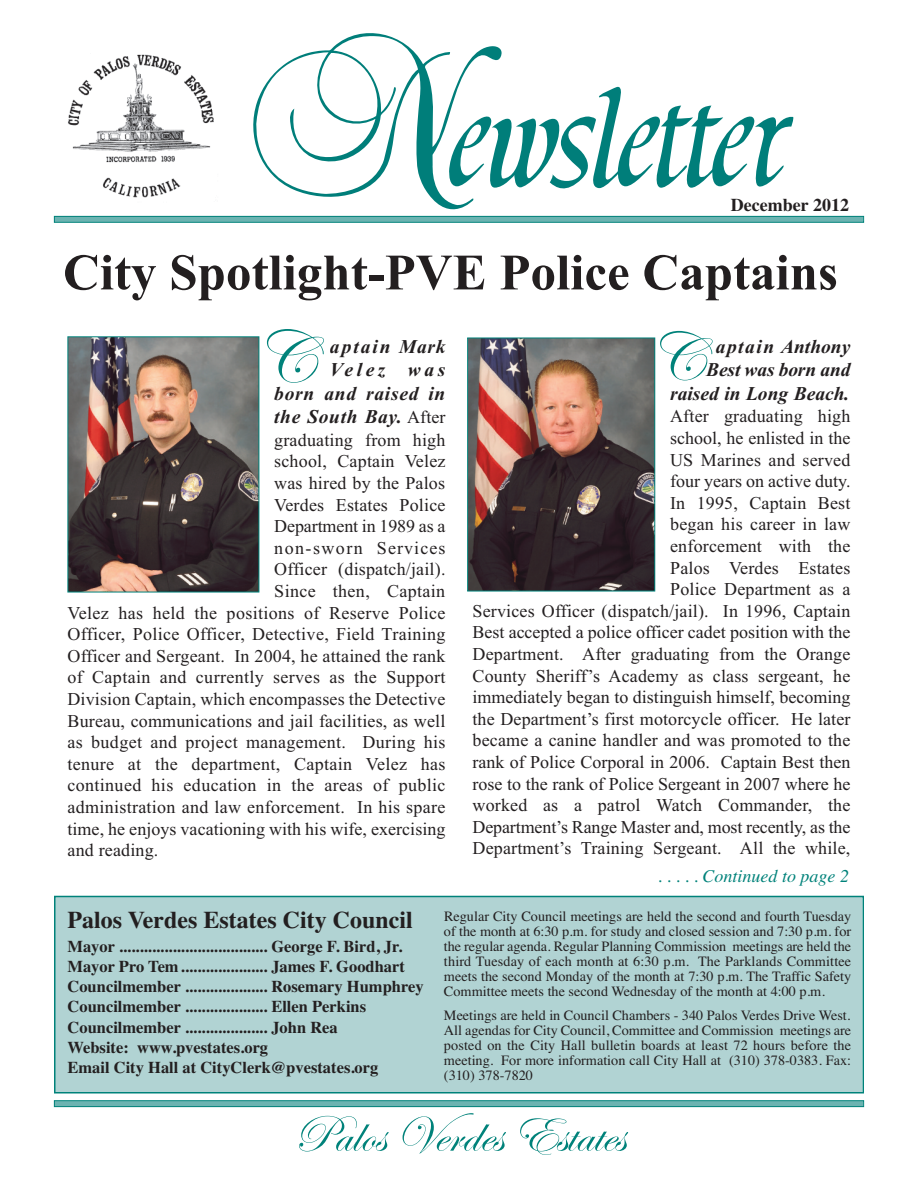
<style>
.page{position:relative;width:918px;height:1188px;background:#fff}
.page>*{position:absolute;margin:0;border:0;box-sizing:border-box;transform-origin:0 0}
.t1{font:75px "Edwardian Script ITC";color:#00827a}
.t2{font:69px "Edwardian Script ITC";color:#00827a}
.t3{font:52.5px "Edwardian Script ITC";color:#00827a}
.t4{font:700 51px "Times New Roman";color:#231f20}
.t5{font:700 24px "Times";color:#231f20}
.t6{font:19.5px/23.4px "Times New Roman PS Bold Italic MT OTF";letter-spacing:.03em;color:#231f20;text-align:right}
.t7{font:19.5px/23.4px "Times New Roman PS Bold Italic MT OTF";color:#231f20;text-align:right}
.t8{font:18px/21.6px "Times New Roman";letter-spacing:.01em;color:#231f20;text-align:right}
.t9{font:italic 18px "Times";color:#00827a}
.t10{font:18px "Times New Roman";letter-spacing:.06em;color:#231f20}
.t11{font:700 18px "Times";color:#231f20}
.t12{font:700 16.5px/20.2px "Times";color:#231f20}
.t13{font:14.25px/15px "Times";color:#231f20;text-align:justify}
.s1{font-family:"Times New Roman";font-size:18px}
</style>
<div class="page">
<div style="left:56px;top:897px;width:806px;height:195px;background:#b1d3d3"></div>
<div style="left:54px;top:896px;width:810px;height:198px;border:2px solid #00827a"></div>
<svg style="left:253px;top:33px;width:249px;height:176px"></svg>
<svg style="left:449px;top:85px;width:344px;height:109px"></svg>
<img style="left:68px;top:54px;width:146px;height:144px">
<div style="left:55px;top:1101px;width:808px;height:5px;background:#6cb3b1"></div>
<div style="left:54px;top:1100px;width:810px;height:7px;border:1px solid #00827a"></div>
<div style="left:55px;top:217px;width:808px;height:5px;background:#6cb3b1"></div>
<div style="left:54px;top:216px;width:810px;height:7px;border:1px solid #00827a"></div>
<img style="left:469px;top:340px;width:184px;height:249px">
<div style="left:467px;top:338px;width:188px;height:253px;border:1px solid #00827a"></div>
<img style="left:70px;top:338px;width:187px;height:252px">
<div style="left:68px;top:336px;width:191px;height:256px;border:1px solid #00827a"></div>
<p class="t11" style="left:731px;top:194px;width:120px">December 2012</p>
<h3 class="t4" style="left:63px;top:242px;width:776px">City Spotlight-PVE Police Captains</h3>
<p class="t6" style="left:274px;top:335px;width:173px">aptain Mark<br>Velez was<br>born and raised in the South Bay. <span class="s1">After</span></p>
<p class="t8" style="left:274px;top:429px;width:173px">graduating from high</p>
<p class="t8" style="left:274px;top:450px;width:173px">school, Captain Velez</p>
<p class="t8" style="left:274px;top:472px;width:172px">was hired by the Palos</p>
<p class="t8" style="left:274px;top:494px;width:173px">Verdes Estates Police</p>
<p class="t8" style="left:274px;top:515px;width:173px">Department in 1989 as a</p>
<p class="t10" style="left:274px;top:537px;width:173px">non-sworn Services</p>
<p class="t8" style="left:274px;top:558px;width:173px">Officer (dispatch/jail).</p>
<p class="t8" style="left:274px;top:580px;width:172px">Since then, Captain</p>
<p class="t8" style="left:68px;top:602px;width:380px">Velez has held the positions of Reserve Police</p>
<p class="t8" style="left:68px;top:623px;width:380px">Officer, Police Officer, Detective, Field Training</p>
<p class="t8" style="left:68px;top:645px;width:380px">Officer and Sergeant. In 2004, he attained the rank</p>
<p class="t8" style="left:68px;top:666px;width:379px">of Captain and currently serves as the Support</p>
<p class="t8" style="left:68px;top:688px;width:379px">Division Captain, which encompasses the Detective</p>
<p class="t8" style="left:68px;top:710px;width:380px">Bureau, communications and jail facilities, as well</p>
<p class="t8" style="left:68px;top:731px;width:379px">as budget and project management. During his</p>
<p class="t8" style="left:68px;top:753px;width:379px">tenure at the department, Captain Velez has</p>
<p class="t8" style="left:68px;top:774px;width:380px">continued his education in the areas of public</p>
<p class="t8" style="left:68px;top:796px;width:380px">administration and law enforcement. In his spare</p>
<p class="t8" style="left:68px;top:818px;width:379px">time, he enjoys vacationing with his wife, exercising</p>
<p class="t8" style="left:68px;top:839px;width:92px">and reading.</p>
<h1 class="t1" style="left:254px;top:311px;width:61px">C</h1>
<h2 class="t2" style="left:648px;top:315px;width:56px">C</h2>
<p class="t7" style="left:670px;top:335px;width:182px">aptain Anthony<br>Best was born and raised in Long Beach.</p>
<p class="t8" style="left:472px;top:405px;width:380px">After graduating high<br>school, he enlisted in the<br>US Marines and served<br>four years on active duty.<br>In 1995, Captain Best<br>began his career in law<br>enforcement with the<br>Palos Verdes Estates<br>Police Department as a<br>Services Officer (dispatch/jail). In 1996, Captain Best accepted a police officer cadet position with the Department. After graduating from the Orange County Sheriff’s Academy as class sergeant, he immediately began to distinguish himself, becoming the Department’s first motorcycle officer. He later became a canine handler and was promoted to the rank of Police Corporal in 2006. Captain Best then rose to the rank of Police Sergeant in 2007 where he worked as a patrol Watch Commander, the Department’s Range Master and, most recently, as the Department’s Training Sergeant. All the while,</p>
<p class="t9" style="left:658px;top:866px;width:193px">. . . . . Continued to page 2</p>
<h3 class="t5" style="left:68px;top:906px;width:347px">Palos Verdes Estates City Council</h3>
<p class="t12" style="left:67px;top:936px;width:358px">Mayor .................................... George F. Bird, Jr.<br>Mayor Pro Tem..................... James F. Goodhart Councilmember .................... Rosemary Humphrey Councilmember .................... Ellen Perkins Councilmember .................... John Rea<br>Website: www.pvestates.org<br>Email City Hall at CityClerk@pvestates.org</p>
<p class="t13" style="left:444px;top:908px;width:409px">Regular City Council meetings are held the second and fourth Tuesday of the month at 6:30 p.m. for study and closed session and 7:30 p.m. for the regular agenda. Regular Planning Commission meetings are held the third Tuesday of each month at 6:30 p.m. The Parklands Committee meets the second Monday of the month at 7:30 p.m. The Traffic Safety Committee meets the second Wednesday of the month at 4:00 p.m.</p>
<p class="t13" style="left:444px;top:1007px;width:409px">Meetings are held in Council Chambers - 340 Palos Verdes Drive West.<br>All agendas for City Council, Committee and Commission meetings are posted on the City Hall bulletin boards at least 72 hours before the meeting. For more information call City Hall at (310) 378-0383. Fax: (310) 378-7820</p>
<h3 class="t3" style="left:293px;top:1102px;width:333px">Palos Verdes Estates</h3>
</div>
